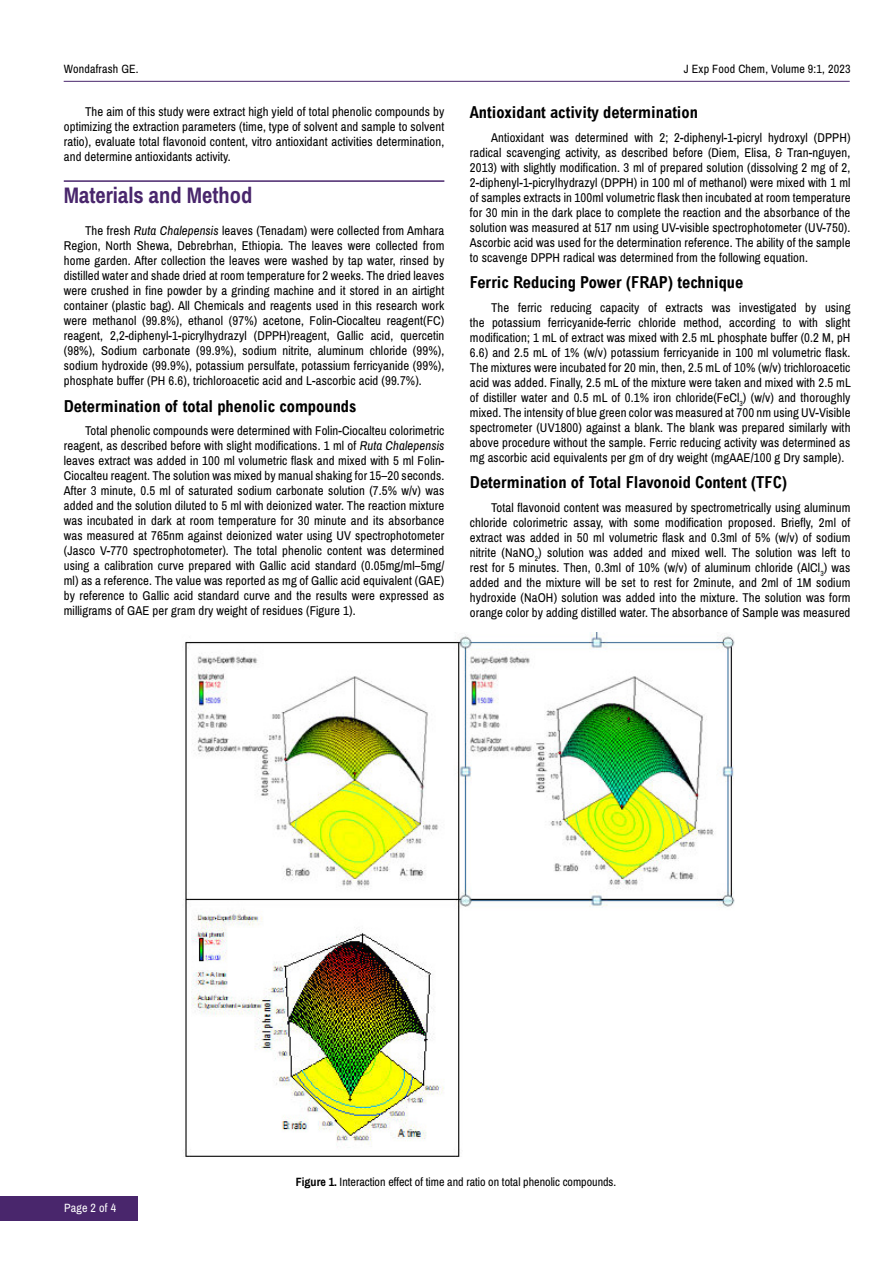
<style>
.page{position:relative;width:893px;height:1263px;background:#fff}
.page>*{position:absolute;margin:0;border:0;box-sizing:border-box;transform-origin:0 0}
.t1{font:700 22.5px "Archivo Narrow";color:#49266c}
.t2{font:700 condensed 16.5px "Arial";color:#000}
.t3{font:12.75px/15px "Archivo Narrow";letter-spacing:.01em;color:#000;text-align:justify}
.t4{font:12px "Archivo Narrow";color:#000}
.t5{font:12px "Archivo Narrow";letter-spacing:.015em;color:#fff}
.s1{font-style:italic}
.s2{font-weight:700}
</style>
<div class="page">
<hr style="left:64px;top:81px;width:786px;height:1px;background:#49266c">
<div style="left:0;top:1196px;width:137px;height:24px;background:#49266c"></div>
<hr style="left:64px;top:180px;width:380px;height:2px;background:#49266c">
<img style="left:183px;top:633px;width:552px;height:524px">
<p class="t4" style="left:64px;top:61px;width:76px">Wondafrash GE.</p>
<p class="t4" style="left:684px;top:61px;width:168px">J Exp Food Chem, Volume 9:1, 2023</p>
<p class="t3" style="left:64px;top:104px;width:382px;text-indent:21px">The aim of this study were extract high yield of total phenolic compounds by optimizing the extraction parameters (time, type of solvent and sample to solvent ratio), evaluate total flavonoid content, vitro antioxidant activities determination, and determine antioxidants activity.</p>
<h1 class="t1" style="left:64px;top:182px;width:190px">Materials and Method</h1>
<p class="t3" style="left:64px;top:223px;width:382px;text-indent:21px">The fresh <span class="s1">Ruta Chalepensis</span> leaves (Tenadam) were collected from Amhara Region, North Shewa, Debrebrhan, Ethiopia. The leaves were collected from home garden. After collection the leaves were washed by tap water, rinsed by distilled water and shade dried at room temperature for 2 weeks. The dried leaves were crushed in fine powder by a grinding machine and it stored in an airtight container (plastic bag). All Chemicals and reagents used in this research work were methanol (99.8%), ethanol (97%) acetone, Folin-Ciocalteu reagent(FC) reagent, 2,2-diphenyl-1-picrylhydrazyl (DPPH)reagent, Gallic acid, quercetin (98%), Sodium carbonate (99.9%), sodium nitrite, aluminum chloride (99%), sodium hydroxide (99.9%), potassium persulfate, potassium ferricyanide (99%), phosphate buffer (PH 6.6), trichloroacetic acid and L-ascorbic acid (99.7%).</p>
<p class="t2" style="left:64px;top:397px;width:294px">Determination of total phenolic compounds</p>
<p class="t3" style="left:64px;top:423px;width:382px;text-indent:21px">Total phenolic compounds were determined with Folin-Ciocalteu colorimetric reagent, as described before with slight modifications. 1 ml of <span class="s1">Ruta Chalepensis </span>leaves extract was added in 100 ml volumetric flask and mixed with 5 ml Folin-Ciocalteu reagent. The solution was mixed by manual shaking for 15–20 seconds.<br>After 3 minute, 0.5 ml of saturated sodium carbonate solution (7.5% w/v) was added and the solution diluted to 5 ml with deionized water. The reaction mixture was incubated in dark at room temperature for 30 minute and its absorbance was measured at 765nm against deionized water using UV spectrophotometer (Jasco V-770 spectrophotometer). The total phenolic content was determined using a calibration curve prepared with Gallic acid standard (0.05mg/ml–5mg/ ml) as a reference. The value was reported as mg of Gallic acid equivalent (GAE) by reference to Gallic acid standard curve and the results were expressed as milligrams of GAE per gram dry weight of residues (Figure 1).</p>
<p class="t2" style="left:470px;top:103px;width:230px">Antioxidant activity determination</p>
<p class="t3" style="left:470px;top:130px;width:382px;text-indent:21px">Antioxidant was determined with 2; 2-diphenyl-1-picryl hydroxyl (DPPH) radical scavenging activity, as described before (Diem, Elisa, &amp; Tran-nguyen, 2013) with slightly modification. 3 ml of prepared solution (dissolving 2 mg of 2, 2-diphenyl-1-picrylhydrazyl (DPPH) in 100 ml of methanol) were mixed with 1 ml of samples extracts in 100ml volumetric flask then incubated at room temperature for 30 min in the dark place to complete the reaction and the absorbance of the solution was measured at 517 nm using UV-visible spectrophotometer (UV-750).<br>Ascorbic acid was used for the determination reference. The ability of the sample to scavenge DPPH radical was determined from the following equation.</p>
<p class="t2" style="left:470px;top:273px;width:275px">Ferric Reducing Power (FRAP) technique</p>
<p class="t3" style="left:470px;top:300px;width:382px;text-indent:21px">The ferric reducing capacity of extracts was investigated by using the potassium ferricyanide-ferric chloride method, according to with slight modification; 1 mL of extract was mixed with 2.5 mL phosphate buffer (0.2 M, pH 6.6) and 2.5 mL of 1% (w/v) potassium ferricyanide in 100 ml volumetric flask.<br>The mixtures were incubated for 20 min, then, 2.5 mL of 10% (w/v) trichloroacetic acid was added. Finally, 2.5 mL of the mixture were taken and mixed with 2.5 mL of distiller water and 0.5 mL of 0.1% iron chloride(FeCl<sub>3</sub>) (w/v) and thoroughly mixed. The intensity of blue green color was measured at 700 nm using UV-Visible spectrometer (UV1800) against a blank. The blank was prepared similarly with above procedure without the sample. Ferric reducing activity was determined as mg ascorbic acid equivalents per gm of dry weight (mgAAE/100 g Dry sample).</p>
<p class="t2" style="left:470px;top:473px;width:319px">Determination of Total Flavonoid Content (TFC)</p>
<p class="t3" style="left:470px;top:500px;width:382px;text-indent:21px">Total flavonoid content was measured by spectrometrically using aluminum chloride colorimetric assay, with some modification proposed. Briefly, 2ml of extract was added in 50 ml volumetric flask and 0.3ml of 5% (w/v) of sodium nitrite (NaNO<sub>2</sub>) solution was added and mixed well. The solution was left to rest for 5 minutes. Then, 0.3ml of 10% (w/v) of aluminum chloride (AlCl<sub>3</sub>) was added and the mixture will be set to rest for 2minute, and 2ml of 1M sodium hydroxide (NaOH) solution was added into the mixture. The solution was form orange color by adding distilled water. The absorbance of Sample was measured</p>
<p class="t5" style="left:64px;top:1201px;width:54px">Page 2 of 4</p>
<p class="t4" style="left:296px;top:1175px;width:322px"><span class="s2">Figure 1.</span> Interaction effect of time and ratio on total phenolic compounds.</p>
</div>
